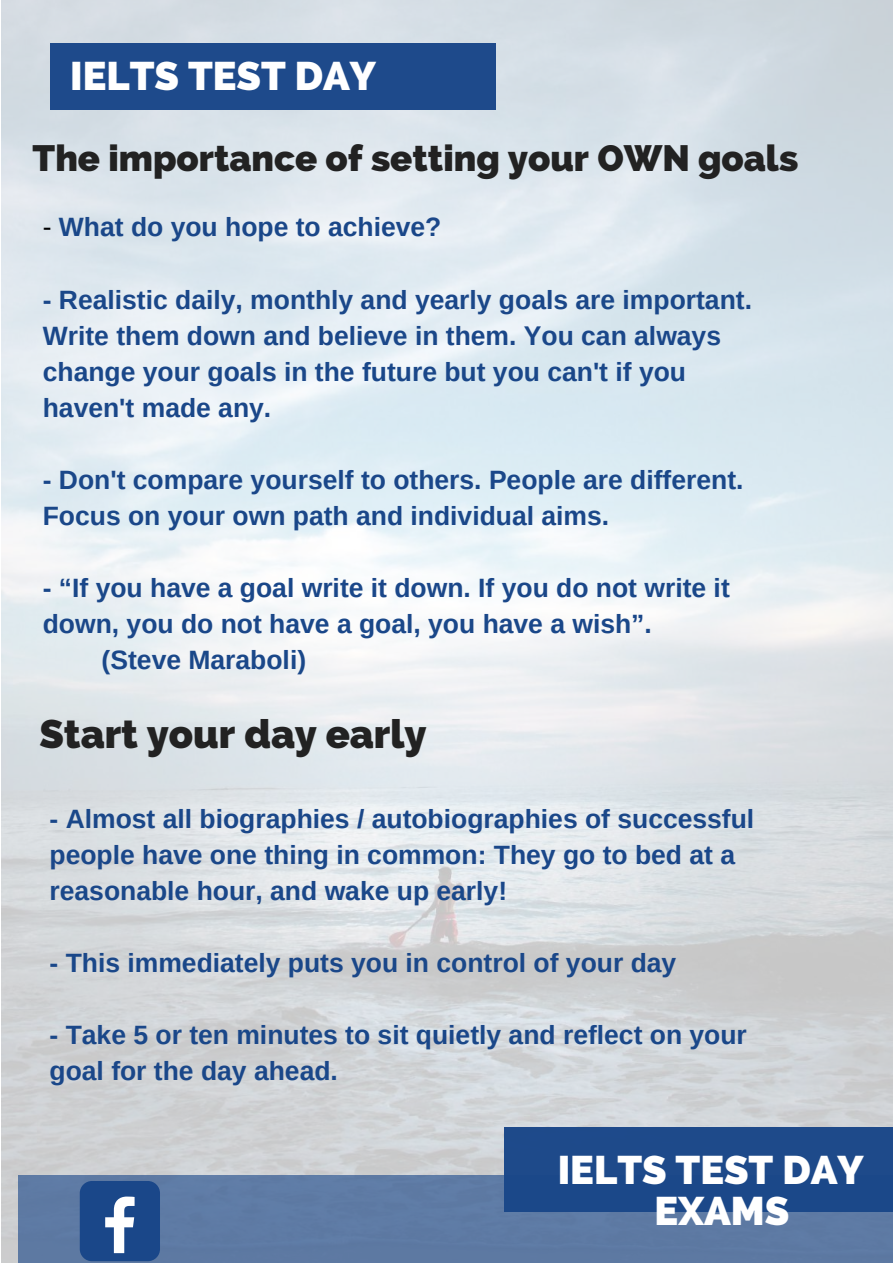
<style>
.page{position:relative;width:893px;height:1263px;background:#fff}
.page>*{position:absolute;margin:0;border:0;box-sizing:border-box;transform-origin:0 0}
.t1{font:800 39.75px/41.7px "Raleway";color:#fff;text-align:center}
.t2{font:800 39.75px "Raleway";color:#222}
.t3{font:800 36.45px "Raleway";color:#222}
.t4{font:700 26.55px/36px "Arimo";color:#1a4789}
.s1{font-weight:400;color:#000}
</style>
<div class="page">
<img style="left:1px;top:0;width:892px;height:1263px">
<div style="left:18px;top:1175px;width:875px;height:88px;background:#5d7aa4"></div>
<div style="left:80px;top:1181px;width:80px;height:80px;background:#1a4789;border-radius:12px"></div>
<svg style="left:105px;top:1196px;width:30px;height:57px"></svg>
<div style="left:504px;top:1127px;width:389px;height:85px;background:#1a4789"></div>
<div style="left:50px;top:43px;width:445px;height:66px;background:#1a4789"></div>
<h1 class="t1" style="left:70px;top:56px;width:307px">IELTS TEST DAY</h1>
<h2 class="t3" style="left:33px;top:138px;width:767px">The importance of setting your OWN goals</h2>
<p class="t4" style="left:43px;top:210px;width:400px"><span class="s1">-</span> What do you hope to achieve?</p>
<p class="t4" style="left:43px;top:282px;width:711px">- Realistic daily, monthly and yearly goals are important.<br>Write them down and believe in them. You can always change your goals in the future but you can't if you haven't made any.</p>
<p class="t4" style="left:43px;top:462px;width:702px">- Don't compare yourself to others. People are different.<br>Focus on your own path and individual aims.</p>
<p class="t4" style="left:43px;top:570px;width:688px">- “If you have a goal write it down. If you do not write it</p>
<p class="t4" style="left:43px;top:606px;width:611px">down, you do not have a goal, you have a wish”.</p>
<p class="t4" style="left:102px;top:642px;width:206px">(Steve Maraboli)</p>
<h1 class="t2" style="left:39px;top:711px;width:389px">Start your day early</h1>
<p class="t4" style="left:50px;top:801px;width:706px">- Almost all biographies / autobiographies of successful people have one thing in common: They go to bed at a reasonable hour, and wake up early!</p>
<p class="t4" style="left:50px;top:945px;width:628px">- This immediately puts you in control of your day</p>
<p class="t4" style="left:50px;top:1017px;width:699px">- Take 5 or ten minutes to sit quietly and reflect on your goal for the day ahead.</p>
<h1 class="t1" style="left:558px;top:1149px;width:307px">IELTS TEST DAY<br>EXAMS</h1>
</div>
